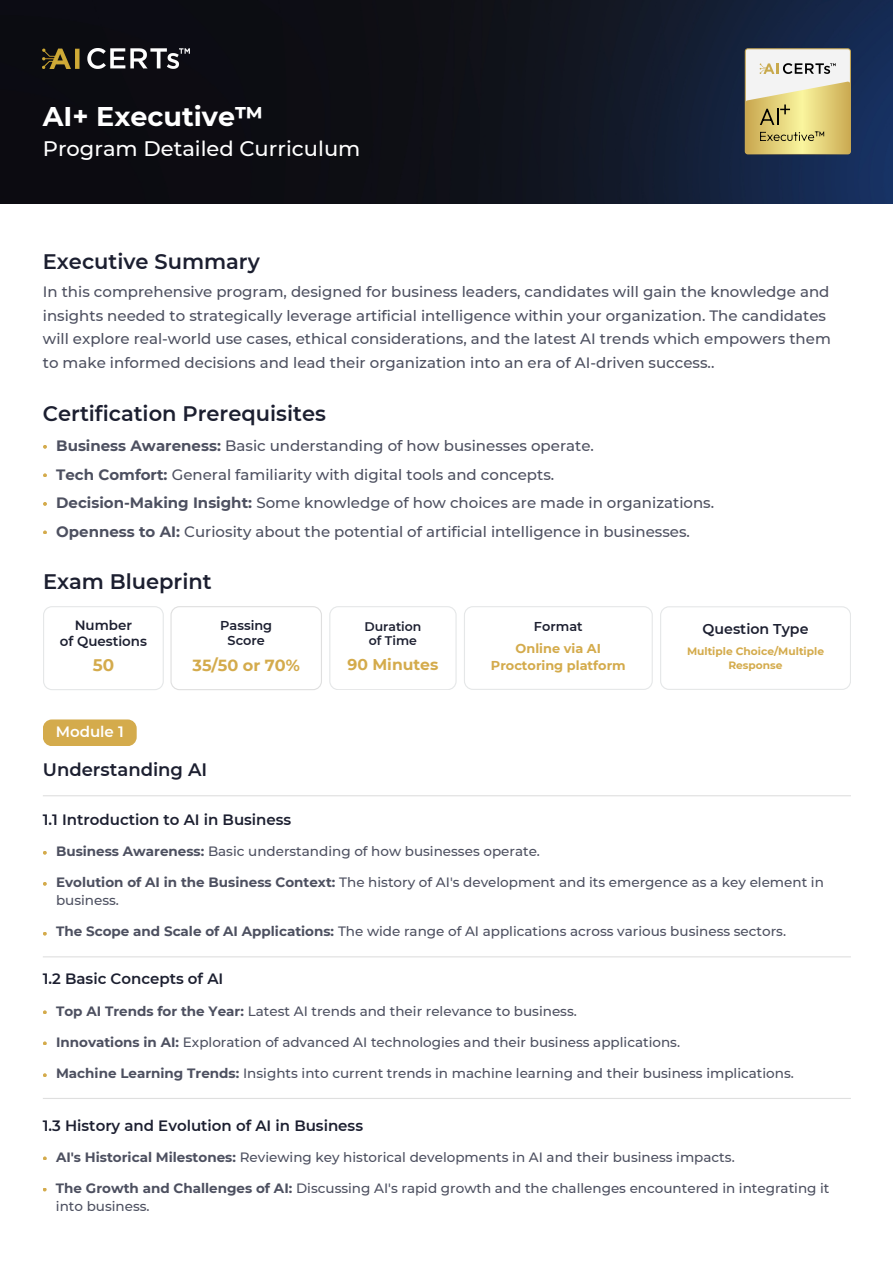
<style>
.page{position:relative;width:893px;height:1264px;background:#fff}
.page>*{position:absolute;margin:0;border:0;box-sizing:border-box;transform-origin:0 0}
.t1{font:700 27px "Montserrat";color:#fff}
.t2{font:600 21px "Montserrat";color:#1c1f30}
.t3{font:500 21px "Montserrat";color:#fff}
.t4{font:600 18px "Montserrat";color:#1c1f30}
.t5{font:700 16.8px "Montserrat";color:#d4ab4c}
.t6{font:700 16.05px "Montserrat";color:#d4ab4c}
.t7{font:700 15.6px "Montserrat";color:#d4ab4c}
.t8{font:500 15px/23.7px "Montserrat";color:#4d5060}
.t9{font:600 15px "Montserrat";color:#1c1f30}
.t10{font:600 15px "Montserrat";color:#fff}
.t11{font:600 14.25px "Montserrat";color:#1c1f30}
.t12{font:500 13.5px/18px "Montserrat";color:#4d5060}
.t13{font:600 13.35px/15.6px "Montserrat";color:#1c1f30;text-align:center}
.t14{font:700 12.9px/17.1px "Montserrat";color:#d4ab4c;text-align:center}
.t15{font:600 12.9px/15px "Montserrat";color:#1c1f30;text-align:center}
.t16{font:600 12.45px/14.5px "Montserrat";color:#1c1f30;text-align:center}
.t17{font:700 10.65px/14.2px "Montserrat";color:#d4ab4c;text-align:center}
.s1{font-weight:700}
</style>
<div class="page">
<img style="left:0;top:0;width:892px;height:203px">
<div style="left:745px;top:49px;width:105px;height:105px;background:#f3f3f3;border-radius:3px"></div>
<div style="left:744px;top:48px;width:106px;height:106px;border:1px solid #c9a74f;border-radius:3px"></div>
<svg style="left:759px;top:63px;width:76px;height:11px"></svg>
<svg style="left:745px;top:81px;width:105px;height:73px"></svg>
<svg style="left:43px;top:445px;width:4px;height:4px"></svg>
<svg style="left:43px;top:473px;width:4px;height:4px"></svg>
<svg style="left:43px;top:502px;width:4px;height:4px"></svg>
<svg style="left:43px;top:530px;width:4px;height:4px"></svg>
<svg style="left:43px;top:606px;width:121px;height:84px"></svg>
<hr style="left:43px;top:795px;width:807px;height:1px;background:#dfdfdf">
<div style="left:43px;top:719px;width:94px;height:27px;background:#d4ab4c;border-radius:9px"></div>
<svg style="left:43px;top:851px;width:4px;height:3px"></svg>
<svg style="left:43px;top:932px;width:4px;height:3px"></svg>
<hr style="left:43px;top:956px;width:807px;height:1px;background:#dfdfdf">
<svg style="left:170px;top:606px;width:152px;height:84px"></svg>
<svg style="left:329px;top:606px;width:127px;height:84px"></svg>
<svg style="left:464px;top:606px;width:188px;height:84px"></svg>
<svg style="left:660px;top:606px;width:190px;height:84px"></svg>
<svg style="left:43px;top:882px;width:4px;height:3px"></svg>
<svg style="left:43px;top:1010px;width:4px;height:4px"></svg>
<svg style="left:43px;top:1073px;width:4px;height:4px"></svg>
<hr style="left:43px;top:1097px;width:807px;height:1px;background:#dfdfdf">
<svg style="left:43px;top:1041px;width:4px;height:4px"></svg>
<svg style="left:43px;top:1156px;width:4px;height:4px"></svg>
<img style="left:43px;top:48px;width:146px;height:21px">
<svg style="left:43px;top:1188px;width:4px;height:3px"></svg>
<p class="t1" style="left:43px;top:100px;width:222px">AI+ Executive™</p>
<p class="t3" style="left:43px;top:135px;width:319px">Program Detailed Curriculum</p>
<h1 class="t2" style="left:43px;top:248px;width:218px">Executive Summary</h1>
<h2 class="t8" style="left:43px;top:280px;width:789px">In this comprehensive program, designed for business leaders, candidates will gain the knowledge and insights needed to strategically leverage artificial intelligence within your organization. The candidates will explore real-world use cases, ethical considerations, and the latest AI trends which empowers them to make informed decisions and lead their organization into an era of AI-driven success..</h2>
<p class="t2" style="left:43px;top:400px;width:284px">Certification Prerequisites</p>
<h2 class="t8" style="left:56px;top:434px;width:539px"><span class="s1">Business Awareness:</span> Basic understanding of how businesses operate.</h2>
<h4 class="t8" style="left:56px;top:462px;width:499px"><span class="s1">Tech Comfort:</span> General familiarity with digital tools and concepts.</h4>
<h2 class="t8" style="left:56px;top:491px;width:659px"><span class="s1">Decision-Making Insight:</span> Some knowledge of how choices are made in organizations.</h2>
<h4 class="t8" style="left:56px;top:519px;width:635px"><span class="s1">Openness to AI:</span> Curiosity about the potential of artificial intelligence in businesses.</h4>
<h5 class="t2" style="left:43px;top:568px;width:170px">Exam Blueprint</h5>
<h4 class="t13" style="left:60px;top:617px;width:89px">Number<br>of Questions</h4>
<h4 class="t5" style="left:93px;top:655px;width:23px">50</h4>
<h4 class="t15" style="left:220px;top:618px;width:53px">Passing<br>Score</h4>
<h6 class="t6" style="left:192px;top:655px;width:109px">35/50 or 70%</h6>
<h4 class="t16" style="left:364px;top:619px;width:59px">Duration of Time</h4>
<h5 class="t7" style="left:347px;top:655px;width:92px">90 Minutes</h5>
<h5 class="t15" style="left:534px;top:619px;width:50px">Format</h5>
<h5 class="t14" style="left:491px;top:640px;width:136px">Online via AI<br>Proctoring platform</h5>
<p class="t10" style="left:56px;top:723px;width:70px">Module 1</p>
<h4 class="t4" style="left:43px;top:758px;width:166px">Understanding AI</h4>
<h2 class="t9" style="left:43px;top:810px;width:250px">1.1 Introduction to AI in Business</h2>
<h5 class="t12" style="left:56px;top:842px;width:485px"><span class="s1">Business Awareness:</span> Basic understanding of how businesses operate.</h5>
<p class="t11" style="left:702px;top:620px;width:107px">Question Type</p>
<h3 class="t17" style="left:687px;top:644px;width:139px">Multiple Choice/Multiple<br>Response</h3>
<h4 class="t12" style="left:56px;top:873px;width:769px"><span class="s1">Evolution of AI in the Business Context:</span> The history of AI's development and its emergence as a key element in business.</h4>
<p class="t12" style="left:56px;top:922px;width:731px"><span class="s1">The Scope and Scale of AI Applications:</span> The wide range of AI applications across various business sectors.</p>
<h5 class="t9" style="left:43px;top:969px;width:182px">1.2 Basic Concepts of AI</h5>
<h5 class="t12" style="left:56px;top:1001px;width:522px"><span class="s1">Top AI Trends for the Year:</span> Latest AI trends and their relevance to business.</h5>
<h4 class="t12" style="left:56px;top:1032px;width:625px"><span class="s1">Innovations in AI:</span> Exploration of advanced AI technologies and their business applications.</h4>
<h5 class="t12" style="left:56px;top:1063px;width:739px"><span class="s1">Machine Learning Trends:</span> Insights into current trends in machine learning and their business implications.</h5>
<h5 class="t9" style="left:43px;top:1115px;width:322px">1.3 History and Evolution of AI in Business</h5>
<h5 class="t12" style="left:56px;top:1147px;width:680px"><span class="s1">AI's Historical Milestones:</span> Reviewing key historical developments in AI and their business impacts.</h5>
<h4 class="t12" style="left:56px;top:1178px;width:775px"><span class="s1">The Growth and Challenges of AI:</span> Discussing AI's rapid growth and the challenges encountered in integrating it into business.</h4>
</div>
